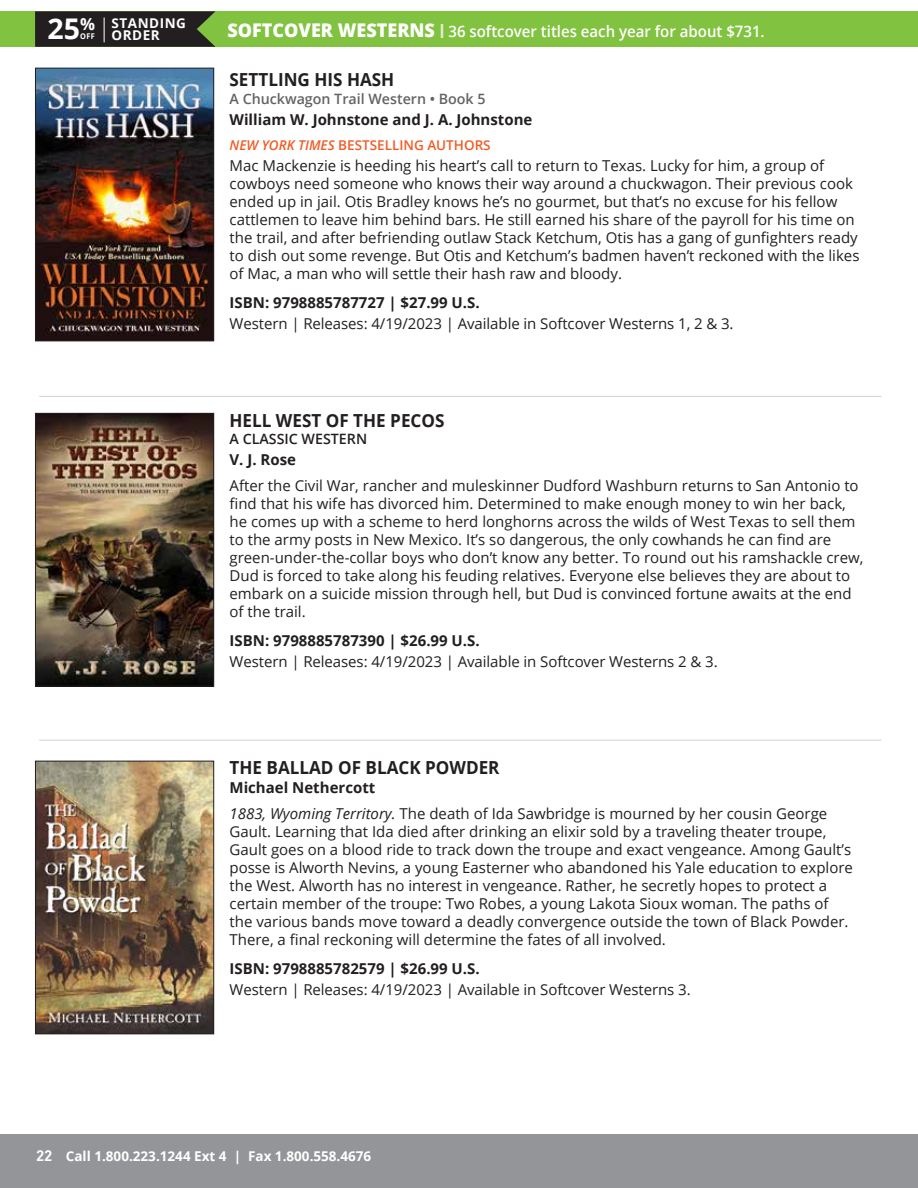
<style>
.page{position:relative;width:918px;height:1188px;background:#fff}
.page>*{position:absolute;margin:0;border:0;box-sizing:border-box;transform-origin:0 0}
.t1{font:700 28.5px "Open Sans";color:#fff}
.t2{font:700 18px "Open Sans";color:#231f20;scale:.95 1}
.t3{font:600 15.75px "Open Sans";color:#fff;scale:.95 1}
.t4{font:15px/18px "Open Sans";color:#231f20}
.t5{font:700 15px "Open Sans";color:#231f20}
.t6{font:600 14.25px "Open Sans";color:#636366}
.t7{font:600 14.25px "Open Sans";color:#231f20}
.t8{font:700 13.5px "Open Sans";color:#fff}
.t9{font:600 13.5px "Open Sans";color:#f15b24}
.t10{font:700 13.5px/12px "Open Sans";letter-spacing:.04em;color:#fff}
.s1{font-weight:800;font-size:18.9px}
.s2{font-size:19.5px;color:#e2efd4}
.s3{font-size:7.8px}
.s4{font-style:italic}
.s5{font-weight:700}
.s6{font-family:"DIN Offc";font-size:15px}
</style>
<div class="page">
<div style="left:0;top:1134px;width:918px;height:54px;background:#939598"></div>
<div style="left:0;top:11px;width:918px;height:36px;background:#81c340"></div>
<svg style="left:35px;top:11px;width:180px;height:36px;background:#292a22"></svg>
<hr style="left:39px;top:396px;width:843px;height:1px;background:#d1d2d4">
<hr style="left:39px;top:740px;width:843px;height:1px;background:#d1d2d4">
<img style="left:37px;top:70px;width:175px;height:269px">
<div style="left:35px;top:68px;width:179px;height:273px;border:1px solid #231f20"></div>
<img style="left:37px;top:763px;width:175px;height:269px">
<div style="left:35px;top:761px;width:179px;height:273px;border:1px solid #231f20"></div>
<img style="left:37px;top:415px;width:175px;height:269px">
<div style="left:35px;top:413px;width:179px;height:273px;border:1px solid #231f20"></div>
<h1 class="t1" style="left:47px;top:9px;width:49px">25<sup>%</sup></h1>
<p class="t3" style="left:228px;top:20px;width:567px"><span class="s1">SOFTCOVER WESTERNS</span> <span class="s2">I</span> 36 softcover titles each year for about $731.</p>
<p class="t10" style="left:80px;top:17px;width:107px;text-indent:31px">STANDING<br><span class="s3">OFF</span> ORDER</p>
<p class="t2" style="left:230px;top:67px;width:175px">SETTLING HIS HASH</p>
<p class="t6" style="left:230px;top:89px;width:258px">A Chuckwagon Trail Western • Book 5</p>
<p class="t5" style="left:230px;top:109px;width:304px">William W. Johnstone and J. A. Johnstone</p>
<p class="t9" style="left:230px;top:136px;width:263px"><span class="s4">NEW YORK TIMES</span> BESTSELLING AUTHORS</p>
<p class="t4" style="left:230px;top:156px;width:631px">Mac Mackenzie is heeding his heart’s call to return to Texas. Lucky for him, a group of cowboys need someone who knows their way around a chuckwagon. Their previous cook ended up in jail. Otis Bradley knows he’s no gourmet, but that’s no excuse for his fellow cattlemen to leave him behind bars. He still earned his share of the payroll for his time on the trail, and after befriending outlaw Stack Ketchum, Otis has a gang of gunfighters ready to dish out some revenge. But Otis and Ketchum’s badmen haven’t reckoned with the likes of Mac, a man who will settle their hash raw and bloody.</p>
<p class="t5" style="left:230px;top:292px;width:252px">ISBN: 9798885787727 | $27.99 U.S.</p>
<p class="t4" style="left:230px;top:314px;width:506px">Western | Releases: 4/19/2023 | Available in Softcover Westerns 1, 2 &amp; 3.</p>
<p class="t2" style="left:230px;top:407px;width:228px">HELL WEST OF THE PECOS</p>
<p class="t7" style="left:230px;top:429px;width:139px">A CLASSIC WESTERN</p>
<p class="t5" style="left:230px;top:449px;width:68px">V. J. Rose</p>
<p class="t4" style="left:230px;top:476px;width:635px">After the Civil War, rancher and muleskinner Dudford Washburn returns to San Antonio to find that his wife has divorced him. Determined to make enough money to win her back, he comes up with a scheme to herd longhorns across the wilds of West Texas to sell them to the army posts in New Mexico. It’s so dangerous, the only cowhands he can find are green-under-the-collar boys who don’t know any better. To round out his ramshackle crew, Dud is forced to take along his feuding relatives. Everyone else believes they are about to embark on a suicide mission through hell, but Dud is convinced fortune awaits at the end of the trail.</p>
<p class="t5" style="left:230px;top:630px;width:252px">ISBN: 9798885787390 | $26.99 U.S.</p>
<p class="t4" style="left:230px;top:652px;width:490px">Western | Releases: 4/19/2023 | Available in Softcover Westerns 2 &amp; 3.</p>
<p class="t2" style="left:230px;top:755px;width:286px">THE BALLAD OF BLACK POWDER</p>
<p class="t4" style="left:230px;top:774px;width:599px;line-height:26.2px"><span class="s5">Michael Nethercott<br></span><span class="s4">1883, Wyoming Territory.</span> The death of Ida Sawbridge is mourned by her cousin George</p>
<p class="t4" style="left:230px;top:822px;width:625px">Gault. Learning that Ida died after drinking an elixir sold by a traveling theater troupe, Gault goes on a blood ride to track down the troupe and exact vengeance. Among Gault’s posse is Alworth Nevins, a young Easterner who abandoned his Yale education to explore the West. Alworth has no interest in vengeance. Rather, he secretly hopes to protect a certain member of the troupe: Two Robes, a young Lakota Sioux woman. The paths of the various bands move toward a deadly convergence outside the town of Black Powder.<br>There, a final reckoning will determine the fates of all involved.</p>
<p class="t5" style="left:230px;top:958px;width:252px">ISBN: 9798885782579 | $26.99 U.S.</p>
<p class="t4" style="left:230px;top:980px;width:463px">Western | Releases: 4/19/2023 | Available in Softcover Westerns 3.</p>
<p class="t8" style="left:36px;top:1146px;width:337px"><span class="s6">22</span> Call 1.800.223.1244 Ext 4 | Fax 1.800.558.4676</p>
</div>
